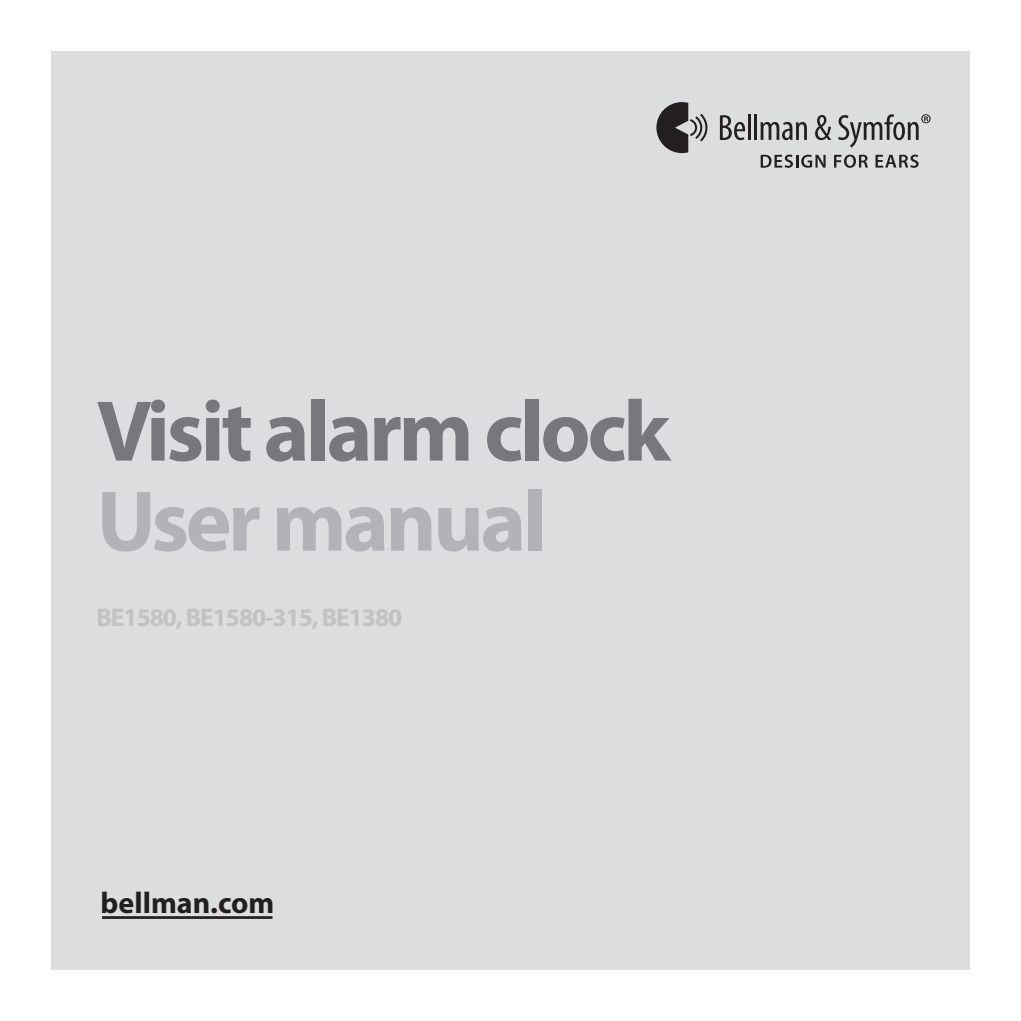
<style>
.page{position:relative;width:1021px;height:1021px;background:#fff}
.page>*{position:absolute;margin:0;border:0;box-sizing:border-box;transform-origin:0 0}
.t1{font:700 87px "Myriad Pro";letter-spacing:-.04em;color:#76787b}
.t2{font:700 87px "Myriad Pro";letter-spacing:-.04em;color:#b2b3b7}
.t3{font:700 30px "Myriad Pro";color:#231f20}
.t4{font:700 25.5px "Myriad Pro";letter-spacing:-.04em;color:#c1c2c4}
</style>
<div class="page">
<div style="left:51px;top:51px;width:918px;height:918px;background:#dcdddf"></div>
<svg style="left:720px;top:115px;width:25px;height:25px"></svg>
<hr style="left:747px;top:115px;width:3px;height:25px;background:#231f20">
<hr style="left:754px;top:115px;width:3px;height:25px;background:#231f20">
<svg style="left:760px;top:122px;width:47px;height:18px"></svg>
<svg style="left:815px;top:115px;width:16px;height:25px"></svg>
<svg style="left:656px;top:102px;width:51px;height:51px"></svg>
<svg style="left:838px;top:114px;width:92px;height:34px"></svg>
<svg style="left:760px;top:155px;width:65px;height:13px"></svg>
<svg style="left:834px;top:155px;width:34px;height:13px"></svg>
<svg style="left:875px;top:155px;width:43px;height:13px"></svg>
<hr style="left:102px;top:916px;width:170px;height:2px;background:#231f20">
<p class="t1" style="left:97px;top:374px;width:575px">Visit alarm clock</p>
<p class="t2" style="left:97px;top:464px;width:452px">User manual</p>
<p class="t4" style="left:97px;top:600px;width:307px">BE1580, BE1580-315, BE1380</p>
<p class="t3" style="left:101px;top:883px;width:175px">bellman.com</p>
</div>
